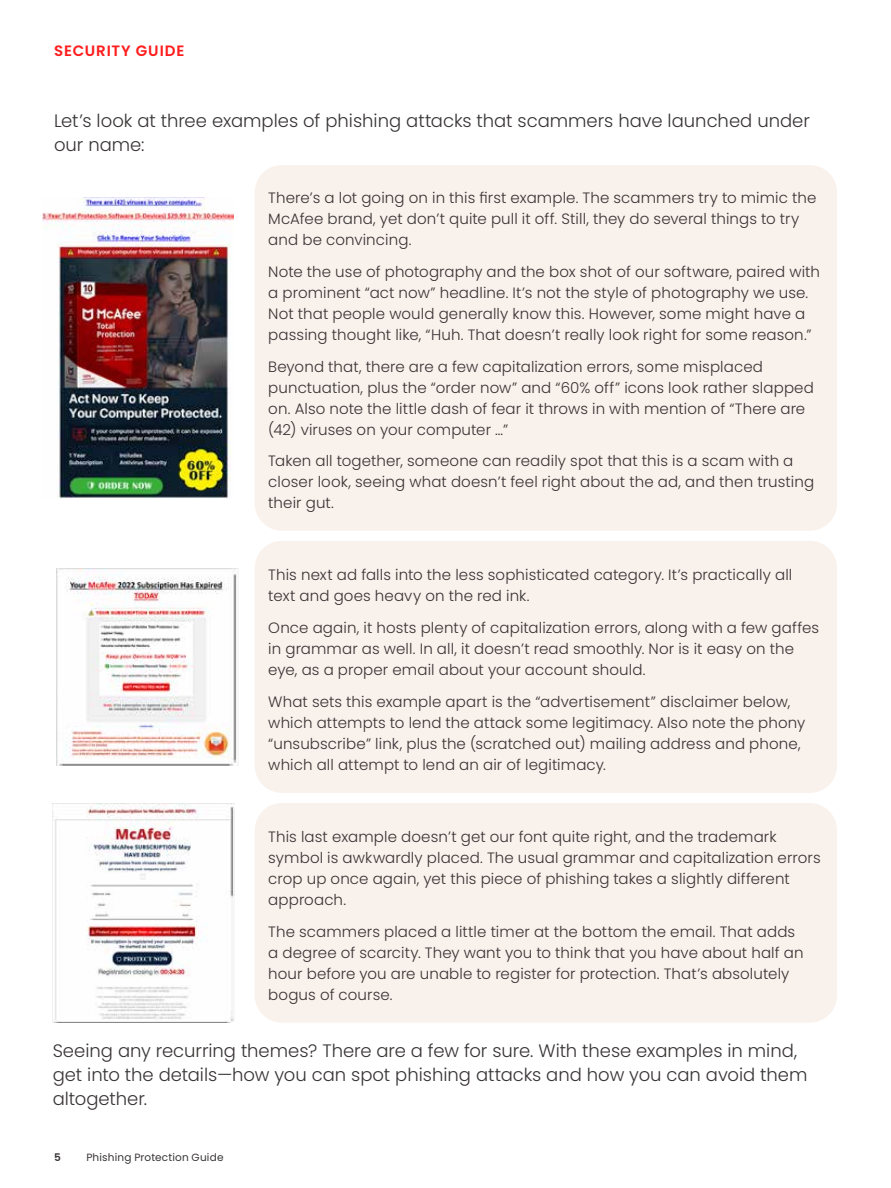
<style>
.page{position:relative;width:891px;height:1188px;background:#fff}
.page>*{position:absolute;margin:0;border:0;box-sizing:border-box;transform-origin:0 0}
.Body_Text__12_16{font:300 18px/24px "Poppins";color:#383434}
.Body_Text__12_16-2{font:300 15px/21px "Poppins";letter-spacing:.01em;color:#383434}
.t1{font:600 15px "Poppins";letter-spacing:.06em;color:#ff1c1c}
.t2{font:10.5px "Poppins";letter-spacing:.02em;color:#383434}
.t3{font:600 10.5px "Poppins";color:#383434}
</style>
<div class="page">
<div style="left:255px;top:165px;width:582px;height:366px;background:#f9f1ec;border-radius:27px"></div>
<img style="left:42px;top:198px;width:192px;height:300px">
<div style="left:255px;top:541px;width:582px;height:252px;background:#f9f1ec;border-radius:27px"></div>
<img style="left:56px;top:568px;width:182px;height:197px">
<div style="left:255px;top:803px;width:582px;height:220px;background:#f9f1ec;border-radius:27px"></div>
<img style="left:53px;top:803px;width:182px;height:219px">
<p class="t1" style="left:54px;top:42px;width:132px">SECURITY GUIDE</p>
<p class="Body_Text__12_16" style="left:54px;top:109px;width:758px">Let’s look at three examples of phishing attacks that scammers have launched under our name:</p>
<p class="Body_Text__12_16-2" style="left:268px;top:187px;width:550px">There’s a lot going on in this first example. The scammers try to mimic the<br>McAfee brand, yet don’t quite pull it off. Still, they do several things to try and be convincing.</p>
<p class="Body_Text__12_16-2" style="left:268px;top:261px;width:553px">Note the use of photography and the box shot of our software, paired with a prominent “act now” headline. It’s not the style of photography we use.<br>Not that people would generally know this. However, some might have a passing thought like, “Huh. That doesn’t really look right for some reason.”</p>
<p class="Body_Text__12_16-2" style="left:268px;top:356px;width:547px">Beyond that, there are a few capitalization errors, some misplaced punctuation, plus the “order now” and “60% off” icons look rather slapped on. Also note the little dash of fear it throws in with mention of “There are (42) viruses on your computer …”</p>
<p class="Body_Text__12_16-2" style="left:268px;top:451px;width:547px">Taken all together, someone can readily spot that this is a scam with a closer look, seeing what doesn’t feel right about the ad, and then trusting their gut.</p>
<p class="Body_Text__12_16-2" style="left:268px;top:564px;width:526px">This next ad falls into the less sophisticated category. It’s practically all text and goes heavy on the red ink.</p>
<p class="Body_Text__12_16-2" style="left:268px;top:617px;width:552px">Once again, it hosts plenty of capitalization errors, along with a few gaffes in grammar as well. In all, it doesn’t read smoothly. Nor is it easy on the eye, as a proper email about your account should.</p>
<p class="Body_Text__12_16-2" style="left:268px;top:691px;width:538px">What sets this example apart is the “advertisement” disclaimer below, which attempts to lend the attack some legitimacy. Also note the phony “unsubscribe” link, plus the (scratched out) mailing address and phone, which all attempt to lend an air of legitimacy.</p>
<p class="Body_Text__12_16-2" style="left:268px;top:826px;width:554px">This last example doesn’t get our font quite right, and the trademark symbol is awkwardly placed. The usual grammar and capitalization errors crop up once again, yet this piece of phishing takes a slightly different approach.</p>
<p class="Body_Text__12_16-2" style="left:268px;top:921px;width:537px">The scammers placed a little timer at the bottom the email. That adds a degree of scarcity. They want you to think that you have about half an hour before you are unable to register for protection. That’s absolutely bogus of course.</p>
<p class="Body_Text__12_16" style="left:53px;top:1039px;width:756px">Seeing any recurring themes? There are a few for sure. With these examples in mind, get into the details—how you can spot phishing attacks and how you can avoid them altogether.</p>
<p class="t3" style="left:54px;top:1152px;width:8px">5</p>
<p class="t2" style="left:86px;top:1152px;width:139px">Phishing Protection Guide</p>
</div>
